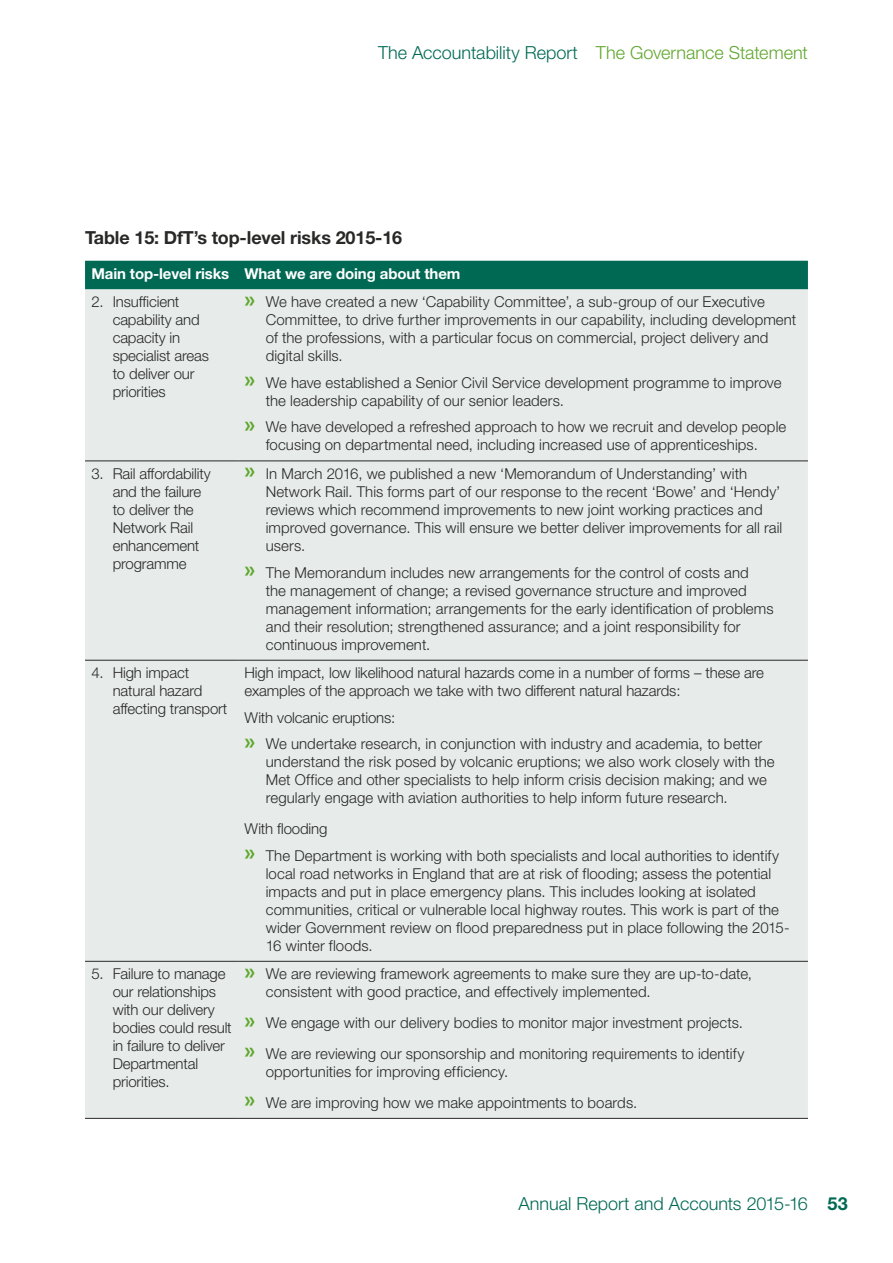
<style>
.page{position:relative;width:893px;height:1263px;background:#fff}
.page>*{position:absolute;margin:0;border:0;box-sizing:border-box;transform-origin:0 0}
.t1{font:300 18px "Helvetica Neue LT";color:#006954}
.L2__C{font:700 18px "Helvetica Neue LT";letter-spacing:-.01em;color:#282827}
.BODY{font:300 15px/18px "Helvetica Neue LT";letter-spacing:.005em;color:#282827}
.t2{font:700 15px "Helvetica Neue LT";letter-spacing:-.01em;color:#fff}
.s1{color:#60a72e}
.s2{font-family:"Myriad Pro";font-weight:700;font-size:23.25px;color:#60a72e}
.s3{font-weight:700}
</style>
<div class="page">
<div style="left:85px;top:261px;width:723px;height:28px;background:#006954"></div>
<div style="left:85px;top:289px;width:723px;height:829px;background:#e7eceb"></div>
<hr style="left:85px;top:460px;width:153px;height:1px;background:#282827">
<hr style="left:238px;top:460px;width:570px;height:1px;background:#282827">
<hr style="left:85px;top:660px;width:153px;height:1px;background:#282827">
<hr style="left:238px;top:660px;width:570px;height:1px;background:#282827">
<hr style="left:85px;top:961px;width:153px;height:1px;background:#282827">
<hr style="left:238px;top:961px;width:570px;height:1px;background:#282827">
<hr style="left:85px;top:1118px;width:153px;height:1px;background:#282827">
<hr style="left:238px;top:1118px;width:570px;height:1px;background:#282827">
<p class="t1" style="left:378px;top:42px;width:431px">The Accountability Report <span class="s1">The Governance Statement</span></p>
<p class="L2__C" style="left:85px;top:226px;width:319px">Table 15: DfT’s top-level risks 2015-16</p>
<p class="t2" style="left:91px;top:264px;width:139px">Main top-level risks</p>
<p class="t2" style="left:244px;top:264px;width:217px">What we are doing about them</p>
<p class="BODY" style="left:113px;top:293px;width:98px;text-indent:-21px">2. Insufficient capability and capacity in specialist areas to deliver our priorities</p>
<p class="BODY" style="left:266px;top:293px;width:532px;text-indent:-21px"><span class="s2">»</span> We have created a new ‘Capability Committee’, a sub-group of our Executive Committee, to drive further improvements in our capability, including development of the professions, with a particular focus on commercial, project delivery and digital skills.</p>
<p class="BODY" style="left:266px;top:373px;width:517px;text-indent:-21px"><span class="s2">»</span> We have established a Senior Civil Service development programme to improve the leadership capability of our senior leaders.</p>
<p class="BODY" style="left:244px;top:418px;width:543px;text-align:center"><span class="s2">»</span> We have developed a refreshed approach to how we recruit and develop people focusing on departmental need, including increased use of apprenticeships.</p>
<p class="BODY" style="left:113px;top:464px;width:100px;text-indent:-21px">3. Rail affordability and the failure to deliver the<br>Network Rail enhancement programme</p>
<p class="BODY" style="left:266px;top:464px;width:518px;text-indent:-21px"><span class="s2">»</span> In March 2016, we published a new ‘Memorandum of Understanding’ with Network Rail. This forms part of our response to the recent ‘Bowe’ and ‘Hendy’ reviews which recommend improvements to new joint working practices and improved governance. This will ensure we better deliver improvements for all rail users.</p>
<p class="BODY" style="left:266px;top:563px;width:509px;text-indent:-21px"><span class="s2">»</span> The Memorandum includes new arrangements for the control of costs and<br>the management of change; a revised governance structure and improved management information; arrangements for the early identification of problems and their resolution; strengthened assurance; and a joint responsibility for continuous improvement.</p>
<p class="BODY" style="left:113px;top:664px;width:116px;text-indent:-21px">4. High impact natural hazard affecting transport</p>
<p class="BODY" style="left:244px;top:664px;width:521px">High impact, low likelihood natural hazards come in a number of forms – these are examples of the approach we take with two different natural hazards:</p>
<p class="BODY" style="left:244px;top:708px;width:152px">With volcanic eruptions:</p>
<p class="BODY" style="left:266px;top:735px;width:510px;text-indent:-21px"><span class="s2">»</span> We undertake research, in conjunction with industry and academia, to better understand the risk posed by volcanic eruptions; we also work closely with the Met Office and other specialists to help inform crisis decision making; and we regularly engage with aviation authorities to help inform future research.</p>
<p class="BODY" style="left:244px;top:819px;width:85px">With flooding</p>
<p class="BODY" style="left:266px;top:846px;width:525px;text-indent:-21px"><span class="s2">»</span> The Department is working with both specialists and local authorities to identify local road networks in England that are at risk of flooding; assess the potential impacts and put in place emergency plans. This includes looking at isolated communities, critical or vulnerable local highway routes. This work is part of the wider Government review on flood preparedness put in place following the 2015- 16 winter floods.</p>
<p class="BODY" style="left:113px;top:965px;width:121px;text-indent:-21px">5. Failure to manage our relationships with our delivery bodies could result in failure to deliver<br>Departmental priorities.</p>
<p class="BODY" style="left:266px;top:965px;width:488px;text-indent:-21px"><span class="s2">»</span> We are reviewing framework agreements to make sure they are up-to-date, consistent with good practice, and effectively implemented.</p>
<p class="BODY" style="left:244px;top:1013px;width:500px"><span class="s2">»</span> We engage with our delivery bodies to monitor major investment projects.</p>
<p class="BODY" style="left:266px;top:1044px;width:480px;text-indent:-21px"><span class="s2">»</span> We are reviewing our sponsorship and monitoring requirements to identify opportunities for improving efficiency.</p>
<p class="BODY" style="left:244px;top:1093px;width:394px"><span class="s2">»</span> We are improving how we make appointments to boards.</p>
<p class="t1" style="left:518px;top:1193px;width:331px">Annual Report and Accounts 2015-16 <span class="s3">53</span></p>
</div>
